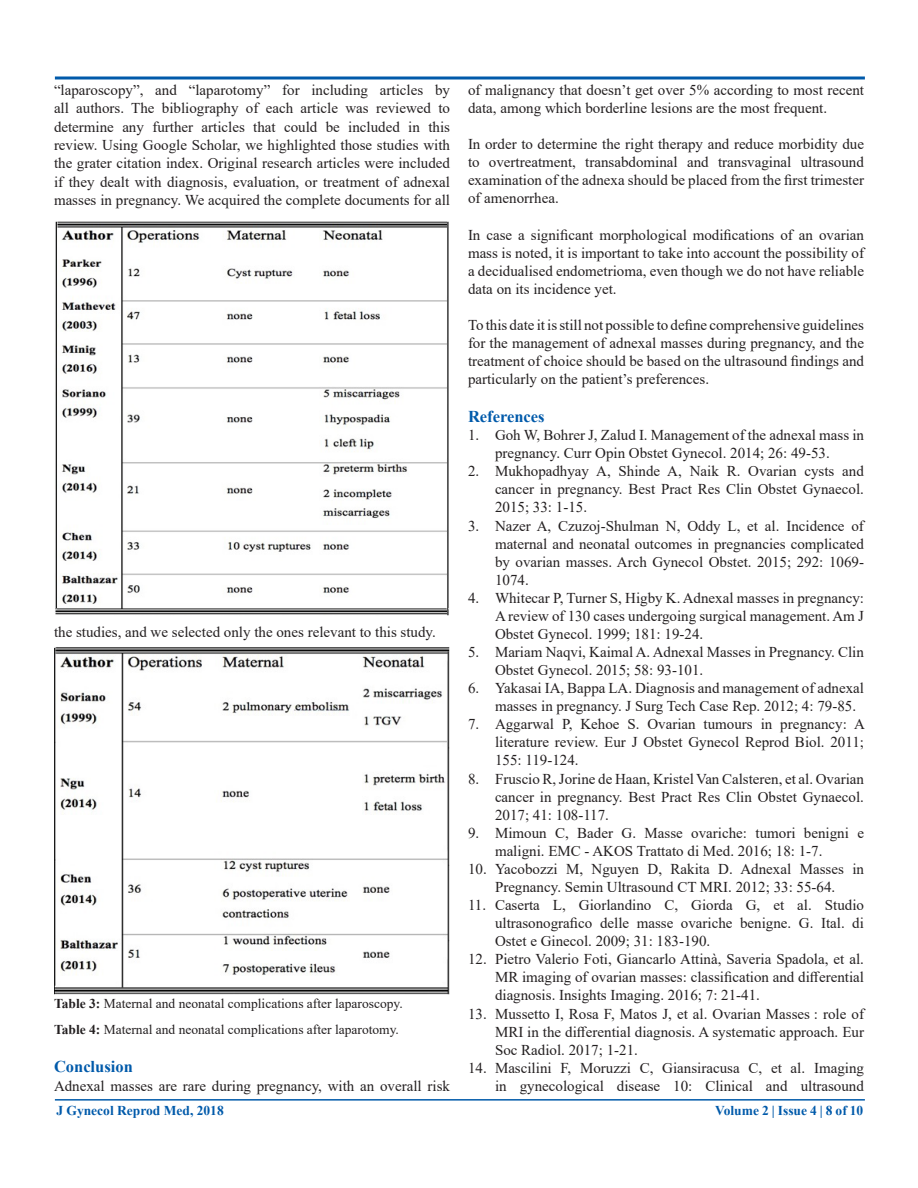
<style>
.page{position:relative;width:918px;height:1188px;background:#fff}
.page>*{position:absolute;margin:0;border:0;box-sizing:border-box;transform-origin:0 0}
.t1{font:700 16.5px "Times New Roman";color:#015aaa}
.t2{font:15px/18px "Times New Roman";color:#231f20;text-align:justify}
.t3{font:13.5px "Times New Roman";color:#231f20}
.t4{font:700 13.5px "Times New Roman";color:#015aaa}
.s1{font-weight:700}
</style>
<div class="page">
<hr style="left:55px;top:1099px;width:810px;height:2px;background:#015aaa">
<svg style="left:54px;top:76px;width:811px;height:4px;background:#4083bf"></svg>
<img style="left:55px;top:221px;width:394px;height:395px">
<img style="left:54px;top:647px;width:396px;height:347px">
<p class="t2" style="left:54px;top:80px;width:398px">“laparoscopy”, and “laparotomy” for including articles by all authors. The bibliography of each article was reviewed to determine any further articles that could be included in this review. Using Google Scholar, we highlighted those studies with the grater citation index. Original research articles were included if they dealt with diagnosis, evaluation, or treatment of adnexal masses in pregnancy. We acquired the complete documents for all</p>
<p class="t2" style="left:54px;top:623px;width:383px">the studies, and we selected only the ones relevant to this study.</p>
<p class="t3" style="left:54px;top:994px;width:350px"><span class="s1">Table 3:</span> Maternal and neonatal complications after laparoscopy.</p>
<p class="t3" style="left:54px;top:1020px;width:347px"><span class="s1">Table 4:</span> Maternal and neonatal complications after laparotomy.</p>
<p class="t1" style="left:54px;top:1055px;width:80px">Conclusion</p>
<p class="t2" style="left:54px;top:1076px;width:398px">Adnexal masses are rare during pregnancy, with an overall risk</p>
<p class="t2" style="left:468px;top:81px;width:398px">of malignancy that doesn’t get over 5% according to most recent data, among which borderline lesions are the most frequent.</p>
<p class="t2" style="left:468px;top:135px;width:398px">In order to determine the right therapy and reduce morbidity due to overtreatment, transabdominal and transvaginal ultrasound examination of the adnexa should be placed from the first trimester of amenorrhea.</p>
<p class="t2" style="left:468px;top:225px;width:398px">In case a significant morphological modifications of an ovarian mass is noted, it is important to take into account the possibility of a decidualised endometrioma, even though we do not have reliable data on its incidence yet.</p>
<p class="t2" style="left:468px;top:315px;width:398px">To this date it is still not possible to define comprehensive guidelines for the management of adnexal masses during pregnancy, and the treatment of choice should be based on the ultrasound findings and particularly on the patient’s preferences.</p>
<p class="t1" style="left:468px;top:405px;width:78px">References</p>
<p class="t2" style="left:468px;top:426px;width:398px;text-align:center">1. Goh W, Bohrer J, Zalud I. Management of the adnexal mass in pregnancy. Curr Opin Obstet Gynecol. 2014; 26: 49-53.</p>
<p class="t2" style="left:495px;top:462px;width:371px;text-indent:-27px">2. Mukhopadhyay A, Shinde A, Naik R. Ovarian cysts and cancer in pregnancy. Best Pract Res Clin Obstet Gynaecol.<br>2015; 33: 1-15.</p>
<p class="t2" style="left:495px;top:516px;width:371px;text-indent:-27px">3. Nazer A, Czuzoj-Shulman N, Oddy L, et al. Incidence of maternal and neonatal outcomes in pregnancies complicated by ovarian masses. Arch Gynecol Obstet. 2015; 292: 1069- 1074.</p>
<p class="t2" style="left:495px;top:588px;width:371px;text-indent:-27px">4. Whitecar P, Turner S, Higby K. Adnexal masses in pregnancy:<br>A review of 130 cases undergoing surgical management. Am J Obstet Gynecol. 1999; 181: 19-24.</p>
<p class="t2" style="left:495px;top:643px;width:371px;text-indent:-27px">5. Mariam Naqvi, Kaimal A. Adnexal Masses in Pregnancy. Clin<br>Obstet Gynecol. 2015; 58: 93-101.</p>
<p class="t2" style="left:495px;top:679px;width:371px;text-indent:-27px">6. Yakasai IA, Bappa LA. Diagnosis and management of adnexal masses in pregnancy. J Surg Tech Case Rep. 2012; 4: 79-85.</p>
<p class="t2" style="left:495px;top:715px;width:371px;text-indent:-27px">7. Aggarwal P, Kehoe S. Ovarian tumours in pregnancy: A literature review. Eur J Obstet Gynecol Reprod Biol. 2011; 155: 119-124.</p>
<p class="t2" style="left:495px;top:769px;width:371px;text-indent:-27px">8. Fruscio R, Jorine de Haan, Kristel Van Calsteren, et al. Ovarian cancer in pregnancy. Best Pract Res Clin Obstet Gynaecol.<br>2017; 41: 108-117.</p>
<p class="t2" style="left:495px;top:823px;width:371px;text-indent:-27px">9. Mimoun C, Bader G. Masse ovariche: tumori benigni e maligni. EMC - AKOS Trattato di Med. 2016; 18: 1-7.</p>
<p class="t2" style="left:468px;top:859px;width:398px;text-align:center">10. Yacobozzi M, Nguyen D, Rakita D. Adnexal Masses in<br>Pregnancy. Semin Ultrasound CT MRI. 2012; 33: 55-64.</p>
<p class="t2" style="left:495px;top:896px;width:371px;text-indent:-27px">11. Caserta L, Giorlandino C, Giorda G, et al. Studio ultrasonografico delle masse ovariche benigne. G. Ital. di Ostet e Ginecol. 2009; 31: 183-190.</p>
<p class="t2" style="left:495px;top:950px;width:371px;text-indent:-27px">12. Pietro Valerio Foti, Giancarlo Attinà, Saveria Spadola, et al.<br>MR imaging of ovarian masses: classification and differential diagnosis. Insights Imaging. 2016; 7: 21-41.</p>
<p class="t2" style="left:495px;top:1004px;width:371px;text-indent:-27px">13. Mussetto I, Rosa F, Matos J, et al. Ovarian Masses : role of MRI in the differential diagnosis. A systematic approach. Eur Soc Radiol. 2017; 1-21.</p>
<p class="t2" style="left:468px;top:1058px;width:398px;text-align:right">14. Mascilini F, Moruzzi C, Giansiracusa C, et al. Imaging in gynecological disease 10: Clinical and ultrasound</p>
<p class="t4" style="left:56px;top:1101px;width:169px">J Gynecol Reprod Med, 2018</p>
<p class="t4" style="left:715px;top:1101px;width:150px">Volume 2 | Issue 4 | 8 of 10</p>
</div>
